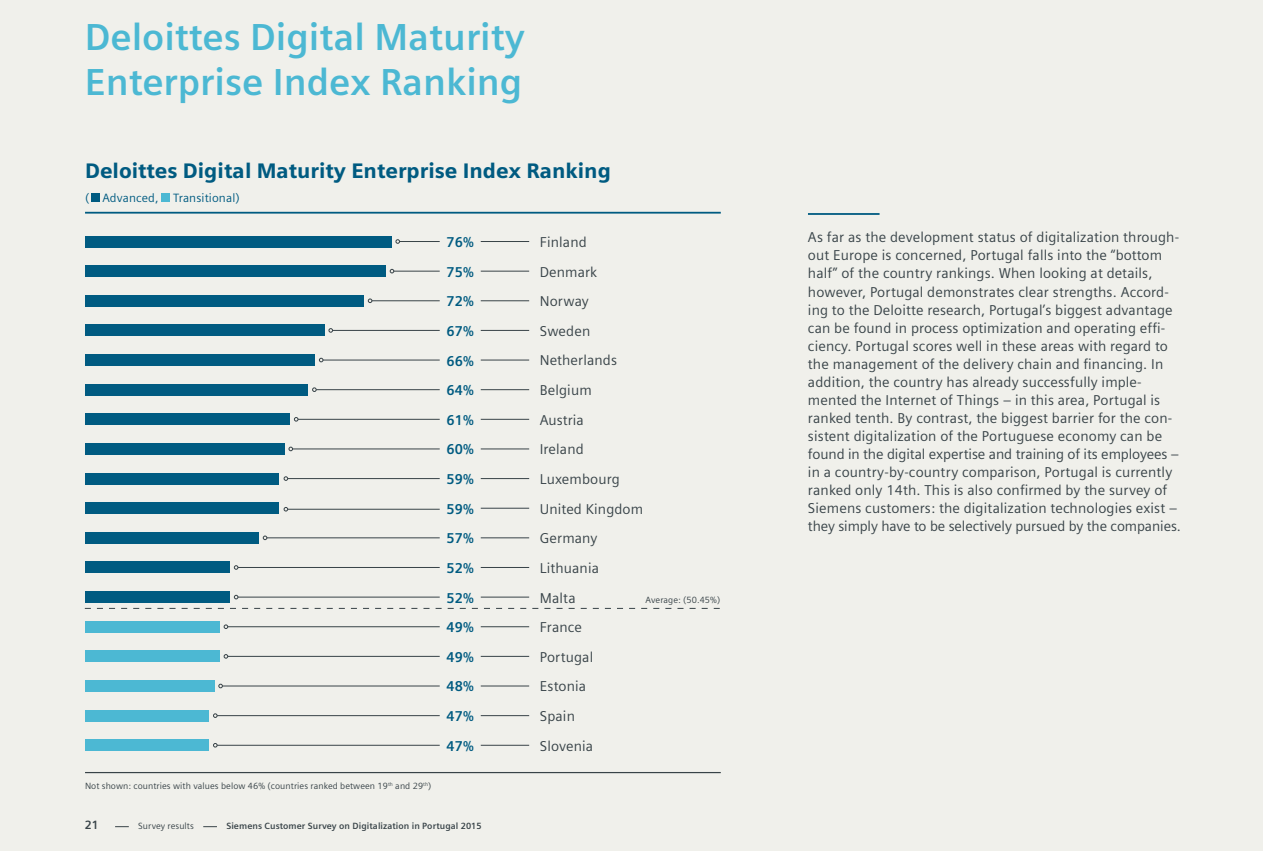
<style>
.page{position:relative;width:1263px;height:851px;background:#fff}
.page>*{position:absolute;margin:0;border:0;box-sizing:border-box;transform-origin:0 0}
.t1{font:700 37.5px/45px "Siemens Sans";color:#4cb8d3}
.t2{font:900 21px "Siemens Sans";color:#005b81}
.t3{font:14.25px/18px "Siemens Sans";letter-spacing:.01em;color:#384348}
.t4{font:700 14.25px/29.5px "Siemens Sans";letter-spacing:.01em;color:#005b81;text-align:justify}
.t5{font:12px "Siemens Sans";letter-spacing:.01em;color:#005b81}
.t6{font:700 12px "Siemens Sans";color:#384348}
.t7{font:9px "Siemens Sans";letter-spacing:.01em;color:#384348}
.t8{font:700 9px "Siemens Sans";letter-spacing:.01em;color:#384348}
</style>
<div class="page">
<div style="left:0;top:0;width:1263px;height:850px;background:#f0f0eb"></div>
<hr style="left:808px;top:213px;width:71px;height:2px;background:#005b81">
<hr style="left:399px;top:241px;width:41px;height:1px;background:#384348">
<svg style="left:395px;top:239px;width:5px;height:5px"></svg>
<hr style="left:481px;top:241px;width:48px;height:1px;background:#384348">
<div style="left:85px;top:236px;width:306px;height:11px;background:#005b81"></div>
<div style="left:85px;top:265px;width:300px;height:12px;background:#005b81"></div>
<hr style="left:394px;top:271px;width:46px;height:1px;background:#384348">
<svg style="left:390px;top:269px;width:4px;height:4px"></svg>
<hr style="left:481px;top:271px;width:48px;height:1px;background:#384348">
<div style="left:85px;top:295px;width:279px;height:11px;background:#005b81"></div>
<hr style="left:372px;top:300px;width:68px;height:1px;background:#384348">
<svg style="left:368px;top:298px;width:4px;height:5px"></svg>
<hr style="left:481px;top:300px;width:48px;height:1px;background:#384348">
<div style="left:85px;top:354px;width:230px;height:11px;background:#005b81"></div>
<hr style="left:323px;top:359px;width:117px;height:1px;background:#384348">
<svg style="left:319px;top:358px;width:4px;height:4px"></svg>
<hr style="left:481px;top:359px;width:48px;height:1px;background:#384348">
<div style="left:85px;top:384px;width:223px;height:11px;background:#005b81"></div>
<hr style="left:316px;top:389px;width:124px;height:1px;background:#384348">
<svg style="left:312px;top:387px;width:5px;height:5px"></svg>
<hr style="left:481px;top:389px;width:48px;height:1px;background:#384348">
<div style="left:85px;top:473px;width:194px;height:11px;background:#005b81"></div>
<hr style="left:288px;top:478px;width:152px;height:1px;background:#384348">
<svg style="left:284px;top:476px;width:4px;height:4px"></svg>
<hr style="left:481px;top:478px;width:48px;height:1px;background:#384348">
<hr style="left:481px;top:507px;width:48px;height:1px;background:#384348">
<div style="left:85px;top:413px;width:205px;height:12px;background:#005b81"></div>
<hr style="left:298px;top:419px;width:142px;height:1px;background:#384348">
<svg style="left:294px;top:417px;width:4px;height:4px"></svg>
<hr style="left:481px;top:419px;width:48px;height:1px;background:#384348">
<div style="left:85px;top:532px;width:174px;height:11px;background:#005b81"></div>
<hr style="left:267px;top:537px;width:173px;height:1px;background:#384348">
<svg style="left:263px;top:535px;width:4px;height:5px"></svg>
<hr style="left:481px;top:537px;width:48px;height:1px;background:#384348">
<div style="left:85px;top:621px;width:134px;height:11px;background:#4cb8d3"></div>
<hr style="left:228px;top:626px;width:212px;height:1px;background:#384348">
<svg style="left:224px;top:624px;width:4px;height:5px"></svg>
<hr style="left:481px;top:626px;width:48px;height:1px;background:#384348">
<div style="left:85px;top:562px;width:145px;height:11px;background:#005b81"></div>
<hr style="left:238px;top:567px;width:202px;height:1px;background:#384348">
<svg style="left:234px;top:565px;width:4px;height:4px"></svg>
<hr style="left:481px;top:567px;width:48px;height:1px;background:#384348">
<div style="left:85px;top:650px;width:134px;height:11px;background:#4cb8d3"></div>
<div style="left:85px;top:680px;width:129px;height:11px;background:#4cb8d3"></div>
<div style="left:85px;top:710px;width:124px;height:11px;background:#4cb8d3"></div>
<div style="left:85px;top:739px;width:124px;height:11px;background:#4cb8d3"></div>
<hr style="left:228px;top:655px;width:212px;height:1px;background:#384348">
<svg style="left:224px;top:654px;width:4px;height:4px"></svg>
<hr style="left:222px;top:685px;width:218px;height:1px;background:#384348">
<svg style="left:218px;top:683px;width:5px;height:5px"></svg>
<hr style="left:217px;top:715px;width:223px;height:1px;background:#384348">
<svg style="left:213px;top:713px;width:5px;height:4px"></svg>
<hr style="left:217px;top:744px;width:223px;height:1px;background:#384348">
<svg style="left:213px;top:743px;width:5px;height:4px"></svg>
<hr style="left:481px;top:655px;width:48px;height:1px;background:#384348">
<hr style="left:481px;top:685px;width:48px;height:1px;background:#384348">
<hr style="left:481px;top:715px;width:48px;height:1px;background:#384348">
<hr style="left:481px;top:744px;width:48px;height:1px;background:#384348">
<div style="left:85px;top:591px;width:145px;height:11px;background:#005b81"></div>
<hr style="left:238px;top:596px;width:202px;height:1px;background:#384348">
<svg style="left:234px;top:594px;width:4px;height:5px"></svg>
<hr style="left:481px;top:596px;width:48px;height:1px;background:#384348">
<div style="left:85px;top:443px;width:199px;height:11px;background:#005b81"></div>
<hr style="left:293px;top:448px;width:147px;height:1px;background:#384348">
<svg style="left:288px;top:446px;width:5px;height:5px"></svg>
<hr style="left:481px;top:448px;width:48px;height:1px;background:#384348">
<div style="left:85px;top:325px;width:239px;height:11px;background:#005b81"></div>
<hr style="left:333px;top:330px;width:107px;height:1px;background:#384348">
<svg style="left:328px;top:328px;width:5px;height:4px"></svg>
<hr style="left:481px;top:330px;width:48px;height:1px;background:#384348">
<svg style="left:115px;top:826px;width:14px;height:1px"></svg>
<svg style="left:203px;top:826px;width:14px;height:1px"></svg>
<hr style="left:288px;top:508px;width:152px;height:1px;background:#384348">
<svg style="left:284px;top:507px;width:4px;height:4px"></svg>
<div style="left:85px;top:502px;width:194px;height:11px;background:#005b81"></div>
<hr style="left:85px;top:771px;width:636px;height:2px;background:#384348">
<hr style="left:85px;top:212px;width:636px;height:1px;background:#005b81">
<div style="left:91px;top:194px;width:8px;height:8px;background:#005b81"></div>
<div style="left:162px;top:194px;width:8px;height:8px;background:#4cb8d3"></div>
<svg style="left:85px;top:608px;width:635px;height:1px"></svg>
<h1 class="t1" style="left:85px;top:15px;width:442px">Deloittes Digital Maturity<br>Enterprise Index Ranking</h1>
<h2 class="t2" style="left:85px;top:158px;width:527px">Deloittes Digital Maturity Enterprise Index Ranking</h2>
<p class="t5" style="left:85px;top:191px;width:156px">( Advanced, Transitional)</p>
<p class="t4" style="left:446px;top:227px;width:29px">76%</p>
<p class="t3" style="left:540px;top:233px;width:48px">Finland</p>
<p class="t4" style="left:446px;top:257px;width:29px">75%</p>
<p class="t3" style="left:540px;top:263px;width:59px">Denmark</p>
<p class="t4" style="left:446px;top:286px;width:29px">72%</p>
<p class="t3" style="left:540px;top:292px;width:51px">Norway</p>
<p class="t4" style="left:446px;top:316px;width:29px">67%</p>
<p class="t3" style="left:540px;top:322px;width:52px">Sweden</p>
<p class="t4" style="left:446px;top:346px;width:29px">66%</p>
<p class="t3" style="left:540px;top:351px;width:79px">Netherlands</p>
<p class="t4" style="left:446px;top:375px;width:29px">64%</p>
<p class="t3" style="left:540px;top:381px;width:53px">Belgium</p>
<p class="t4" style="left:446px;top:405px;width:29px">61%</p>
<p class="t3" style="left:540px;top:411px;width:46px">Austria</p>
<p class="t4" style="left:446px;top:434px;width:29px">60%</p>
<p class="t3" style="left:540px;top:440px;width:46px">Ireland</p>
<p class="t4" style="left:446px;top:464px;width:29px">59%</p>
<p class="t3" style="left:540px;top:470px;width:81px">Luxembourg</p>
<p class="t4" style="left:446px;top:494px;width:29px">59%</p>
<p class="t3" style="left:540px;top:499px;width:105px">United Kingdom</p>
<p class="t4" style="left:446px;top:523px;width:29px">57%</p>
<p class="t3" style="left:540px;top:529px;width:59px">Germany</p>
<p class="t4" style="left:446px;top:553px;width:29px">52%</p>
<p class="t3" style="left:540px;top:559px;width:61px">Lithuania</p>
<p class="t4" style="left:446px;top:583px;width:29px">52%</p>
<p class="t3" style="left:540px;top:588px;width:37px">Malta</p>
<p class="t4" style="left:446px;top:612px;width:29px">49%</p>
<p class="t3" style="left:540px;top:618px;width:44px">France</p>
<p class="t7" style="left:85px;top:780px;width:348px">Not shown: countries with values below 46% (countries ranked between 19<sup>th</sup> and 29<sup>th</sup>)</p>
<p class="t4" style="left:446px;top:642px;width:29px">49% 48% 47% 47%</p>
<p class="t3" style="left:540px;top:642px;width:55px;line-height:29.5px">Portugal<br>Estonia<br>Spain<br>Slovenia</p>
<p class="t6" style="left:85px;top:818px;width:15px">21</p>
<p class="t7" style="left:138px;top:821px;width:57px">Survey results</p>
<p class="t8" style="left:226px;top:821px;width:257px">Siemens Customer Survey on Digitalization in Portugal 2015</p>
<p class="t7" style="left:646px;top:594px;width:76px">Average: (50.45%)</p>
<p class="t3" style="left:808px;top:228px;width:374px">As far as the development status of digitalization through&shy;out Europe is concerned, Portugal falls into the “bottom half” of the country rankings. When looking at details, however, Portugal demonstrates clear strengths. Accord&shy;ing to the Deloitte research, Portugal’s biggest advantage can be found in process optimization and operating effi&shy;ciency. Portugal scores well in these areas with regard to the management of the delivery chain and financing. In addition, the country has already successfully imple&shy;mented the Internet of Things – in this area, Portugal is ranked tenth. By contrast, the biggest barrier for the con&shy;sistent digitalization of the Portuguese economy can be found in the digital expertise and training of its employees – in a country-by-country comparison, Portugal is currently ranked only 14th. This is also confirmed by the survey of Siemens customers: the digitalization technologies exist – they simply have to be selectively pursued by the companies.</p>
</div>
